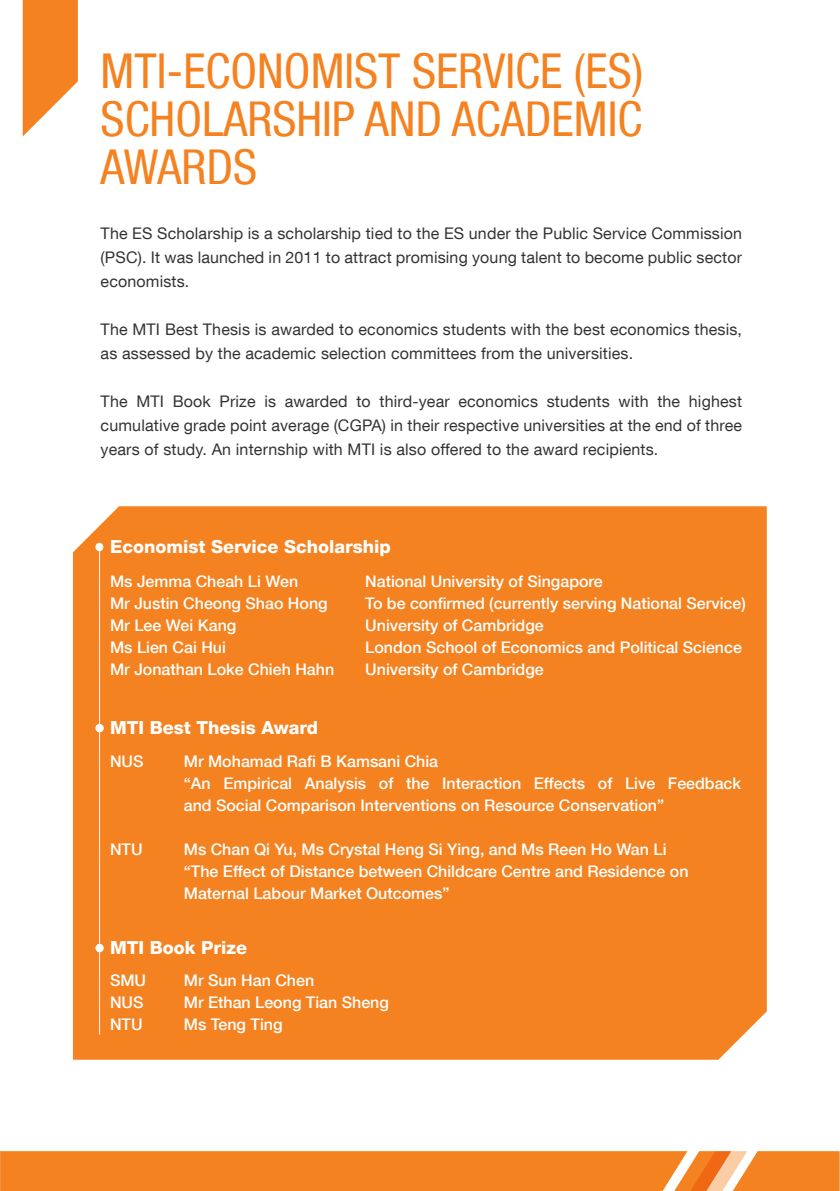
<style>
.page{position:relative;width:840px;height:1191px;background:#fff}
.page>*{position:absolute;margin:0;border:0;box-sizing:border-box;transform-origin:0 0}
.t1{font:condensed 48px/48px "Helvetica Neue LT Com";color:#f58220;text-align:justify}
.t2{font:800 18px "Helvetica Neue LT Com";color:#fff}
.t3{font:500 16px/22px "Helvetica Neue LT Com";color:#fff}
.t4{font:16px/24px "Helvetica Neue LT Com";letter-spacing:.01em;color:#333;text-align:justify}
</style>
<div class="page">
<div style="left:73px;top:506px;width:693px;height:554px;background:#f58220"></div>
<div style="left:95px;top:543px;width:8px;height:8px;background:#fff;border-radius:50%"></div>
<div style="left:95px;top:944px;width:9px;height:8px;background:#fff;border-radius:50%"></div>
<div style="left:95px;top:724px;width:9px;height:8px;background:#fff;border-radius:50%"></div>
<hr style="left:99px;top:548px;width:1px;height:486px;background:#fff">
<svg style="left:0;top:1151px;width:839px;height:40px;background:#f58629"></svg>
<svg style="left:23px;top:0;width:55px;height:136px"></svg>
<h1 class="t1" style="left:101px;top:54px;width:544px">MTI-ECONOMIST SERVICE (ES)<br>SCHOLARSHIP AND ACADEMIC AWARDS</h1>
<p class="t4" style="left:101px;top:224px;width:643px">The ES Scholarship is a scholarship tied to the ES under the Public Service Commission (PSC). It was launched in 2011 to attract promising young talent to become public sector economists.</p>
<p class="t4" style="left:101px;top:320px;width:643px">The MTI Best Thesis is awarded to economics students with the best economics thesis, as assessed by the academic selection committees from the universities.</p>
<p class="t4" style="left:101px;top:392px;width:643px">The MTI Book Prize is awarded to third-year economics students with the highest cumulative grade point average (CGPA) in their respective universities at the end of three years of study. An internship with MTI is also offered to the award recipients.</p>
<p class="t2" style="left:110px;top:540px;width:282px">Economist Service Scholarship</p>
<p class="t3" style="left:110px;top:573px;width:190px">Ms Jemma Cheah Li Wen</p>
<p class="t3" style="left:365px;top:573px;width:239px">National University of Singapore</p>
<p class="t3" style="left:110px;top:595px;width:219px">Mr Justin Cheong Shao Hong</p>
<p class="t3" style="left:365px;top:595px;width:382px">To be confirmed (currently serving National Service)</p>
<p class="t3" style="left:110px;top:617px;width:128px">Mr Lee Wei Kang</p>
<p class="t3" style="left:365px;top:617px;width:180px">University of Cambridge</p>
<p class="t3" style="left:110px;top:639px;width:117px">Ms Lien Cai Hui</p>
<p class="t3" style="left:365px;top:639px;width:378px">London School of Economics and Political Science</p>
<p class="t3" style="left:110px;top:661px;width:226px">Mr Jonathan Loke Chieh Hahn</p>
<p class="t3" style="left:365px;top:661px;width:180px">University of Cambridge</p>
<p class="t2" style="left:110px;top:721px;width:210px">MTI Best Thesis Award</p>
<p class="t3" style="left:110px;top:753px;width:35px">NUS</p>
<p class="t3" style="left:184px;top:753px;width:559px">Mr Mohamad Rafi B Kamsani Chia<br>“An Empirical Analysis of the Interaction Effects of Live Feedback and Social Comparison Interventions on Resource Conservation”</p>
<p class="t3" style="left:110px;top:841px;width:34px">NTU</p>
<p class="t3" style="left:184px;top:841px;width:506px">Ms Chan Qi Yu, Ms Crystal Heng Si Ying, and Ms Reen Ho Wan Li “The Effect of Distance between Childcare Centre and Residence on<br>Maternal Labour Market Outcomes”</p>
<p class="t2" style="left:110px;top:941px;width:138px">MTI Book Prize</p>
<p class="t3" style="left:110px;top:971px;width:38px">SMU</p>
<p class="t3" style="left:184px;top:971px;width:132px">Mr Sun Han Chen</p>
<p class="t3" style="left:110px;top:993px;width:35px">NUS</p>
<p class="t3" style="left:184px;top:993px;width:207px">Mr Ethan Leong Tian Sheng</p>
<p class="t3" style="left:110px;top:1015px;width:34px">NTU</p>
<p class="t3" style="left:184px;top:1015px;width:100px">Ms Teng Ting</p>
</div>
